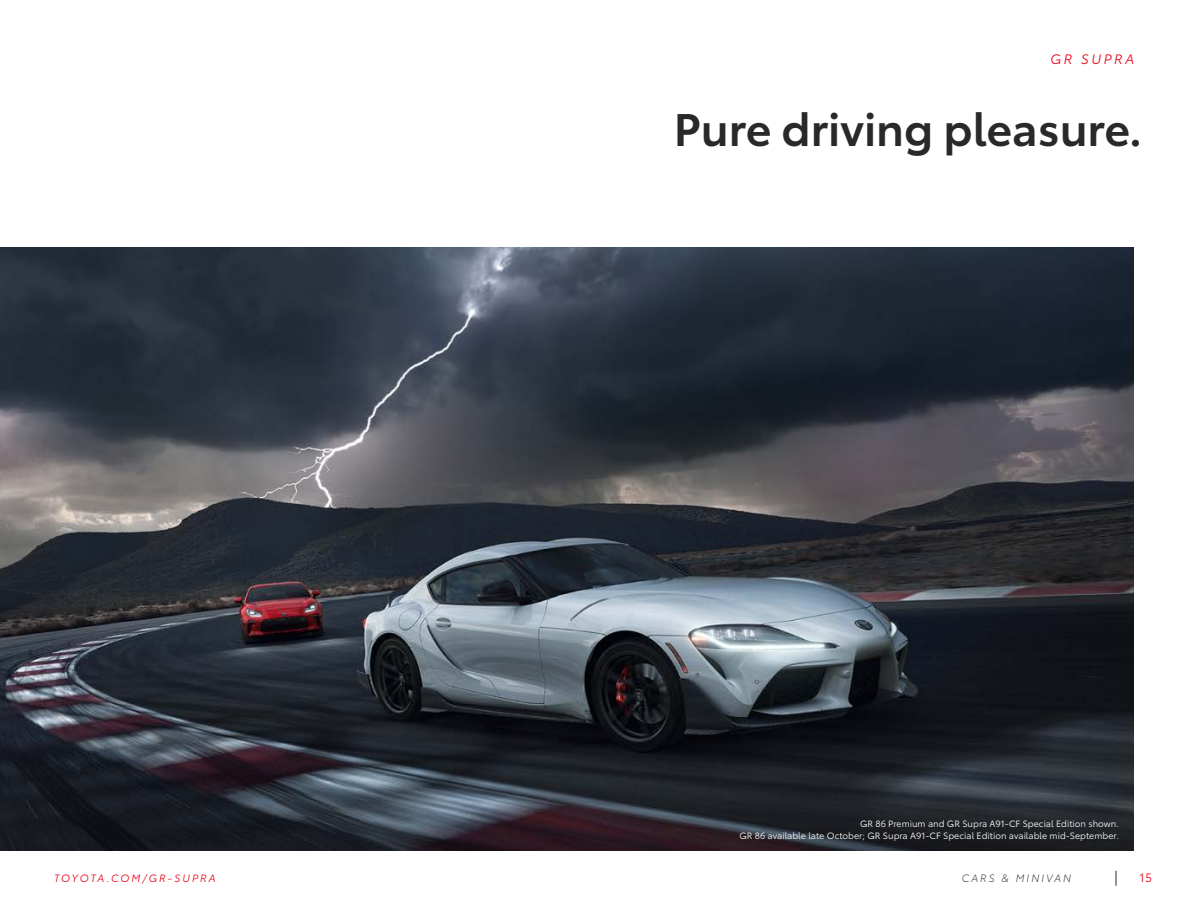
<style>
.page{position:relative;width:1188px;height:918px;background:#fff}
.page>*{position:absolute;margin:0;border:0;box-sizing:border-box;transform-origin:0 0}
.t1{font:600 45px "Toyota Type";color:#292929}
.t2{font:italic 13.5px "Toyota Type";letter-spacing:.2em;color:#eb0a1e}
.t3{font:12px "Toyota Type";color:#eb0a1e}
.t4{font:italic 10.5px "Toyota Type";letter-spacing:.18em;color:#eb0a1e}
.t5{font:italic 300 10.5px "Toyota Type";letter-spacing:.2em;color:#292929}
.t6{font:9px/11.2px "Toyota Type";color:#fff;text-align:right}
</style>
<div class="page">
<img style="left:0;top:248px;width:1134px;height:602px">
<svg style="left:1116px;top:871px;width:1px;height:15px"></svg>
<h2 class="t2" style="left:1050px;top:49px;width:85px">GR SUPRA</h2>
<h1 class="t1" style="left:674px;top:96px;width:470px">Pure driving pleasure.</h1>
<p class="t6" style="left:739px;top:818px;width:381px">GR 86 Premium and GR Supra A91-CF Special Edition shown.<br>GR 86 available late October; GR Supra A91-CF Special Edition available mid-September.</p>
<p class="t6" style="left:882px;top:829px;width:243px">Camry Hybrid XLE shown. Prototype shown with options.</p>
<p class="t4" style="left:54px;top:870px;width:163px">TOYOTA.COM/GR-SUPRA</p>
<h3 class="t3" style="left:1140px;top:869px;width:14px">15</h3>
<p class="t5" style="left:962px;top:870px;width:111px">CARS &amp; MINIVAN</p>
</div>
